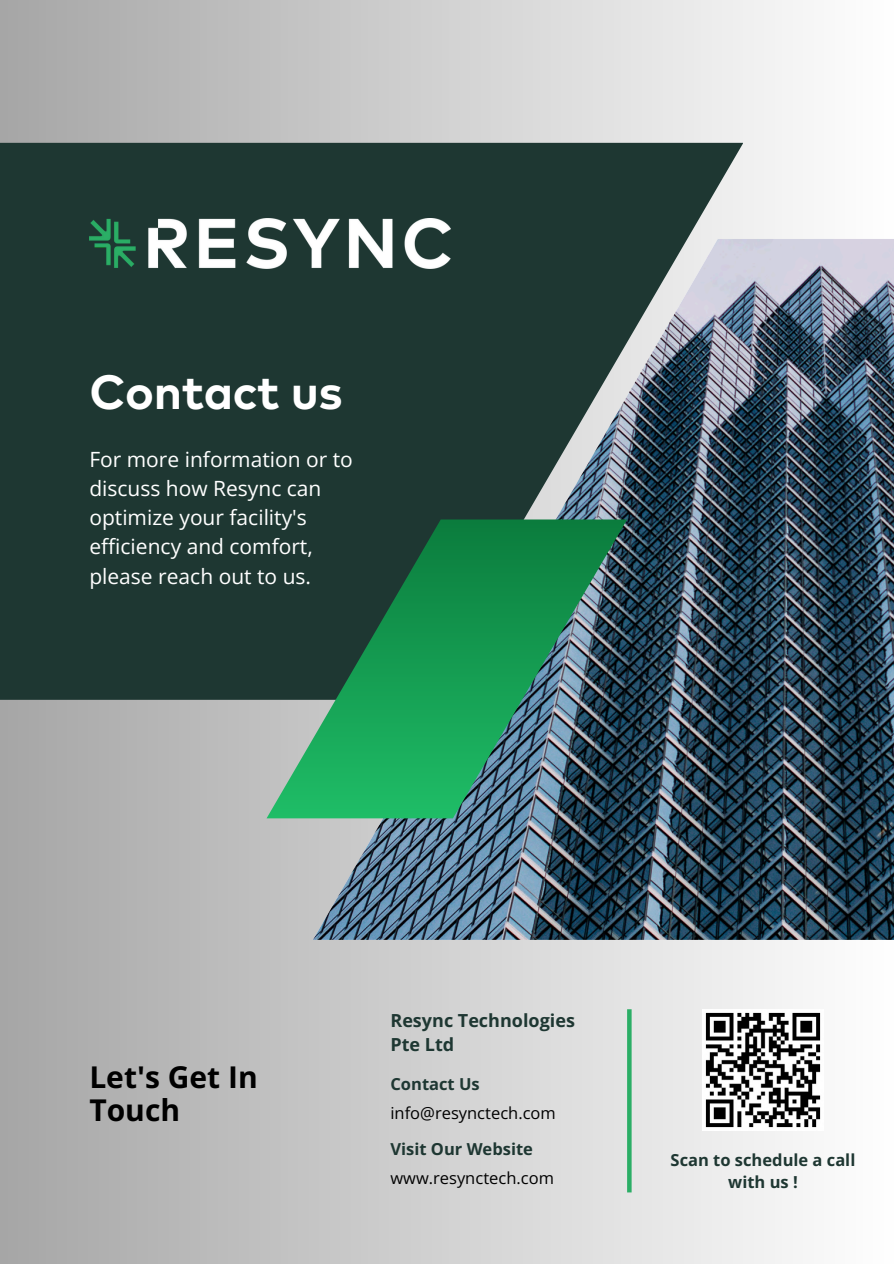
<style>
.page{position:relative;width:894px;height:1264px;background:#fff}
.page>*{position:absolute;margin:0;border:0;box-sizing:border-box;transform-origin:0 0}
.t1{font:700 48px "Mark Pro";letter-spacing:-.01em;color:#fff}
.t2{font:700 30px/32.7px "Open Sans";color:#000}
.t3{font:21px/29.2px "Open Sans";color:#fff}
.t4{font:700 18px/24.8px "Open Sans";color:#1e3732}
.t5{font:700 16.5px/22.5px "Open Sans";color:#1e3732;text-align:center}
.t6{font:16.5px "Open Sans";color:#000}
</style>
<div class="page">
<div style="left:0;top:0;width:893px;height:1263px;background:linear-gradient(to right,#a6a6a6,#fefefe)"></div>
<div style="left:0;top:143px;width:742px;height:556px;background:#1e3732"></div>
<img style="left:313px;top:239px;width:580px;height:700px">
<svg style="left:266px;top:519px;width:361px;height:299px"></svg>
<img style="left:89px;top:218px;width:361px;height:51px">
<img style="left:701px;top:1009px;width:122px;height:121px">
<svg style="left:627px;top:1009px;width:4px;height:183px"></svg>
<p class="t1" style="left:89px;top:360px;width:255px">Contact us</p>
<h1 class="t3" style="left:89px;top:444px;width:265px">For more information or to discuss how Resync can optimize your facility's efficiency and comfort, please reach out to us.</h1>
<p class="t4" style="left:390px;top:1007px;width:186px">Resync Technologies<br>Pte Ltd</p>
<h2 class="t2" style="left:89px;top:1060px;width:170px">Let's Get In<br>Touch</h2>
<h4 class="t5" style="left:390px;top:1072px;width:91px">Contact Us</h4>
<h4 class="t6" style="left:390px;top:1101px;width:167px">info@resynctech.com</h4>
<p class="t5" style="left:390px;top:1137px;width:144px">Visit Our Website</p>
<h4 class="t6" style="left:390px;top:1166px;width:165px">www.resynctech.com</h4>
<h4 class="t5" style="left:670px;top:1148px;width:186px">Scan to schedule a call with us !</h4>
</div>
